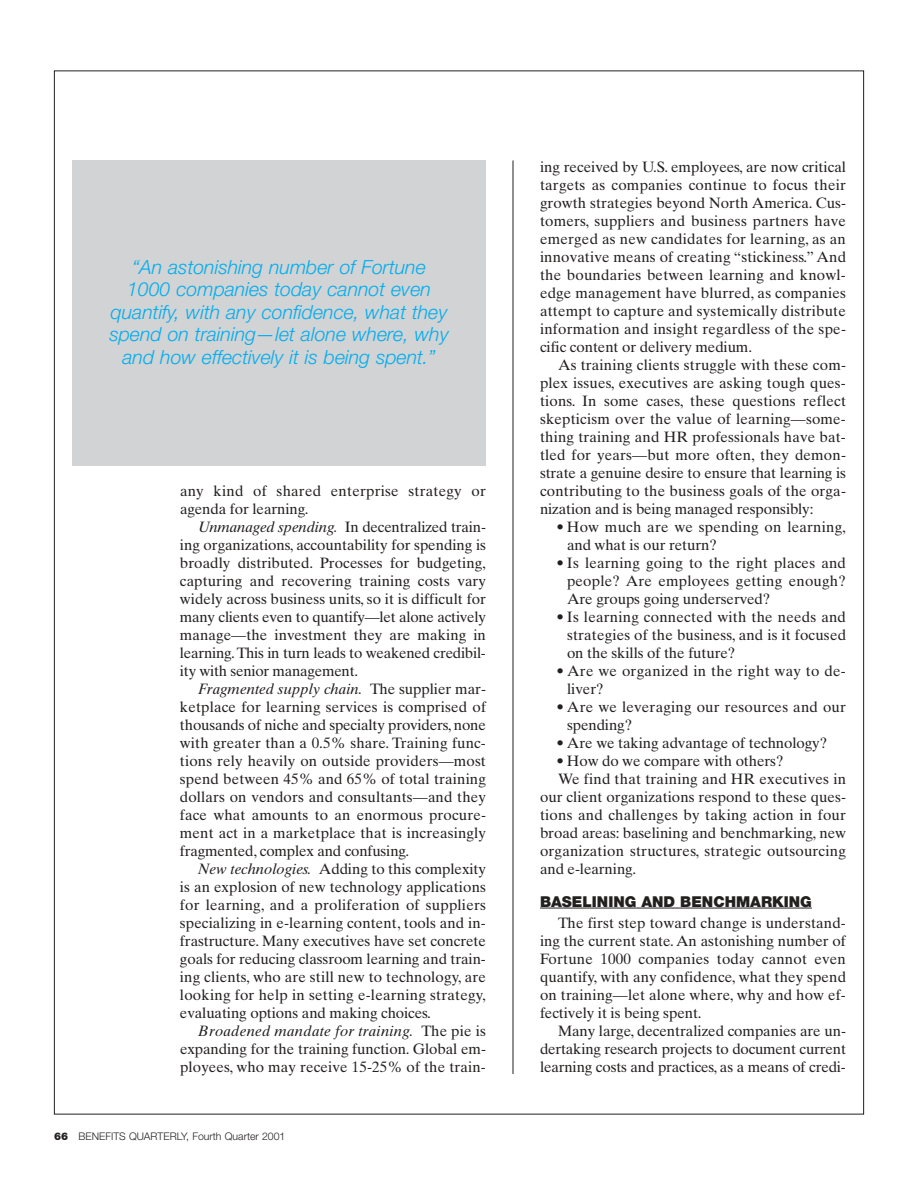
<style>
.page{position:relative;width:918px;height:1188px;background:#fff}
.page>*{position:absolute;margin:0;border:0;box-sizing:border-box;transform-origin:0 0}
.t1{font:italic 300 19.5px/22.5px "Helvetica Neue";color:#00adef;text-align:center}
.t2{font:15px/18px "Times Ten";letter-spacing:-.005em;color:#231f1f;text-align:justify}
.t3{font:15px/18px "Times Ten";letter-spacing:.015em;color:#231f1f}
.t4{font:15px/18px "Times Ten";letter-spacing:.02em;color:#231f1f}
.t5{font:900 15px "Helvetica Neue";color:#231f1f}
.t6{font:300 10.5px "Helvetica Neue";color:#231f1f}
.s1{font-style:italic}
.s2{font-weight:900}
</style>
<div class="page">
<hr style="left:513px;top:160px;width:1px;height:914px;background:#231f1f">
<hr style="left:540px;top:908px;width:272px;height:1px;background:#231f1f">
<div style="left:72px;top:160px;width:414px;height:306px;background:#d1d3d4"></div>
<h1 class="t1" style="left:109px;top:257px;width:341px">“An astonishing number of Fortune 1000 companies today cannot even quantify, with any confidence, what they spend on training—let alone where, why and how effectively it is being spent.”</h1>
<p class="t3" style="left:180px;top:483px;width:307px">any kind of shared enterprise strategy or agenda for learning.</p>
<p class="t2" style="left:180px;top:519px;width:308px;text-indent:18px"><span class="s1">Unmanaged spending.</span> In decentralized train&shy;ing organizations, accountability for spending is broadly distributed. Processes for budgeting, capturing and recovering training costs vary widely across business units, so it is difficult for many clients even to quantify—let alone actively manage—the investment they are making in learning.This in turn leads to weakened credibil&shy;ity with senior management.</p>
<p class="t2" style="left:180px;top:681px;width:308px;text-indent:18px"><span class="s1">Fragmented supply chain.</span> The supplier mar&shy;ketplace for learning services is comprised of thousands of niche and specialty providers, none with greater than a 0.5% share. Training func&shy;tions rely heavily on outside providers—most spend between 45% and 65% of total training dollars on vendors and consultants—and they face what amounts to an enormous procure&shy;ment act in a marketplace that is increasingly fragmented, complex and confusing.</p>
<p class="t2" style="left:180px;top:861px;width:308px;text-indent:18px"><span class="s1">New technologies.</span> Adding to this complexity is an explosion of new technology applications for learning, and a proliferation of suppliers specializing in e-learning content, tools and in&shy;frastructure. Many executives have set concrete goals for reducing classroom learning and train&shy;ing clients, who are still new to technology, are looking for help in setting e-learning strategy, evaluating options and making choices.</p>
<p class="t2" style="left:180px;top:1023px;width:308px;text-indent:18px"><span class="s1">Broadened mandate for training.</span> The pie is expanding for the training function. Global em&shy;ployees, who may receive 15-25% of the train-</p>
<p class="t6" style="left:54px;top:1132px;width:233px"><span class="s2">66</span> BENEFITS QUARTERLY, Fourth Quarter 2001</p>
<p class="t2" style="left:540px;top:159px;width:308px">ing received by U.S. employees, are now critical targets as companies continue to focus their growth strategies beyond North America. Cus&shy;tomers, suppliers and business partners have emerged as new candidates for learning, as an innovative means of creating “stickiness.” And the boundaries between learning and knowl&shy;edge management have blurred, as companies attempt to capture and systemically distribute information and insight regardless of the spe&shy;cific content or delivery medium.</p>
<p class="t2" style="left:540px;top:357px;width:308px;text-indent:18px">As training clients struggle with these com&shy;plex issues, executives are asking tough ques&shy;tions. In some cases, these questions reflect skepticism over the value of learning—some&shy;thing training and HR professionals have bat&shy;tled for years—but more often, they demon&shy;strate a genuine desire to ensure that learning is contributing to the business goals of the orga&shy;nization and is being managed responsibly:</p>
<p class="t3" style="left:567px;top:519px;width:280px;text-indent:-10px">• How much are we spending on learning, and what is our return?</p>
<p class="t2" style="left:567px;top:555px;width:280px;text-indent:-10px">• Is learning going to the right places and people? Are employees getting enough?<br>Are groups going underserved?</p>
<p class="t2" style="left:567px;top:609px;width:281px;text-indent:-10px">• Is learning connected with the needs and strategies of the business, and is it focused on the skills of the future?</p>
<p class="t4" style="left:567px;top:663px;width:280px;text-indent:-10px">• Are we organized in the right way to de&shy;liver?</p>
<p class="t3" style="left:567px;top:699px;width:280px;text-indent:-10px">• Are we leveraging our resources and our spending?</p>
<p class="t2" style="left:557px;top:735px;width:272px">• Are we taking advantage of technology?</p>
<p class="t2" style="left:557px;top:753px;width:228px">• How do we compare with others?</p>
<p class="t3" style="left:558px;top:771px;width:290px">We find that training and HR executives in</p>
<p class="t2" style="left:540px;top:789px;width:308px">our client organizations respond to these ques-</p>
<p class="t3" style="left:540px;top:807px;width:307px">tions and challenges by taking action in four</p>
<p class="t2" style="left:540px;top:825px;width:307px">broad areas: baselining and benchmarking, new</p>
<p class="t3" style="left:540px;top:843px;width:308px">organization structures, strategic outsourcing</p>
<p class="t2" style="left:540px;top:861px;width:98px">and e-learning.</p>
<p class="t5" style="left:540px;top:896px;width:273px">BASELINING AND BENCHMARKING</p>
<p class="t2" style="left:540px;top:915px;width:308px;text-indent:18px">The first step toward change is understand&shy;ing the current state. An astonishing number of Fortune 1000 companies today cannot even quantify, with any confidence, what they spend on training—let alone where, why and how ef&shy;fectively it is being spent.</p>
<p class="t2" style="left:540px;top:1023px;width:308px;text-indent:18px">Many large, decentralized companies are un&shy;dertaking research projects to document current learning costs and practices, as a means of credi-</p>
</div>
